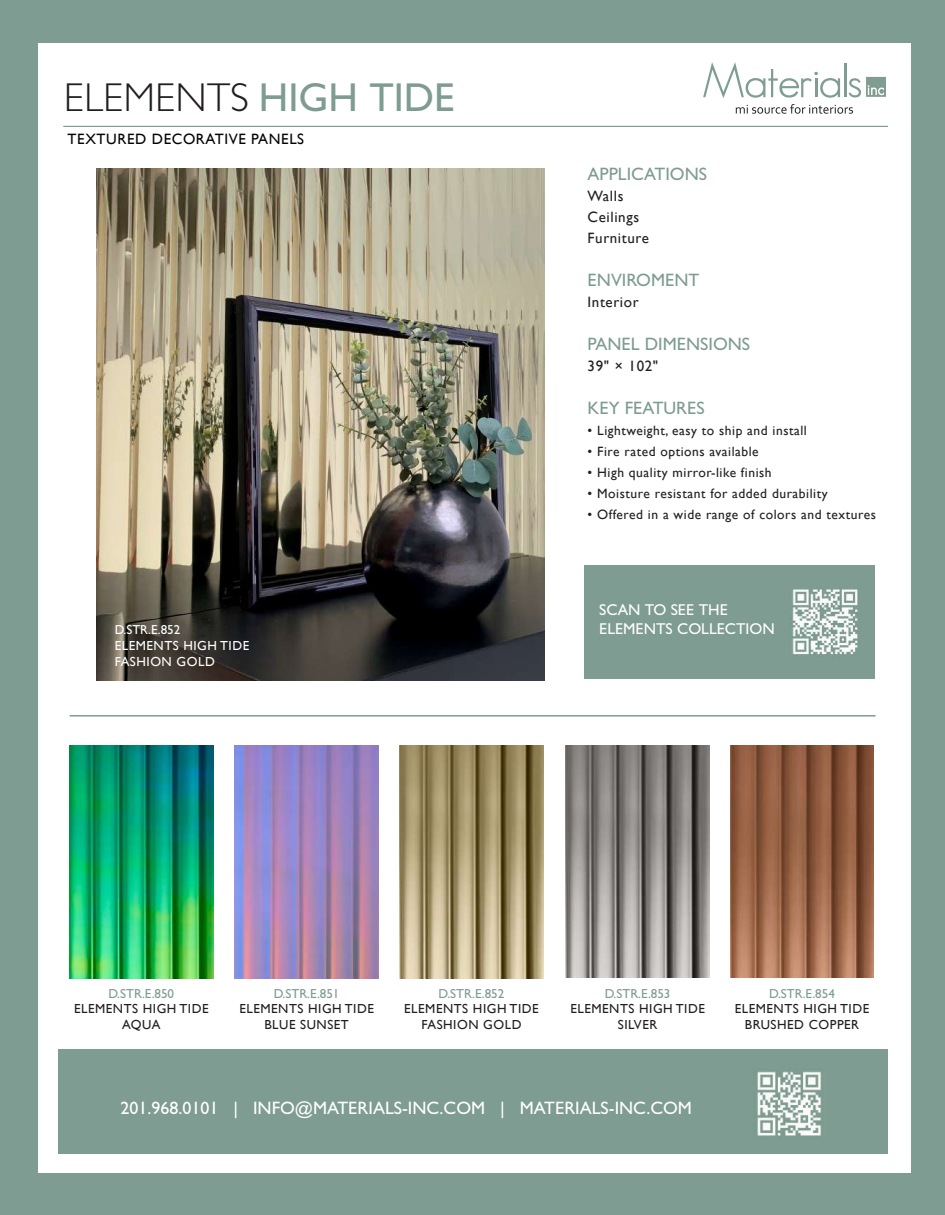
<style>
.page{position:relative;width:945px;height:1215px;background:#7e9c91}
.page>*{position:absolute;margin:0;border:0;box-sizing:border-box;transform-origin:0 0}
.t1{font:300 40.5px "Gill Sans";color:#231f20}
.t2{font:500 18px "Gill Sans";color:#fff}
.t3{font:500 18px "Gill Sans";color:#7e9c91}
.t4{font:500 15.75px/18.9px "Gill Sans";color:#fff}
.t5{font:15px/21px "Gill Sans";letter-spacing:.04em;color:#231f20}
.t6{font:15px "Gill Sans";letter-spacing:.04em;color:#040503}
.t7{font:13.5px "Gill Sans";letter-spacing:.04em;color:#231f20}
.t8{font:13.05px/15.8px "Gill Sans";letter-spacing:.04em;color:#231f20;text-align:center}
.t9{font:500 13.05px "Gill Sans";color:#7e9c91}
.t10{font:13.05px/15.8px "Gill Sans";letter-spacing:.04em;color:#fff}
.t11{font:500 13.05px "Gill Sans";color:#fff}
.s1{font-weight:500;color:#7e9c91}
</style>
<div class="page">
<div style="left:38px;top:43px;width:873px;height:1130px;background:#fff"></div>
<img style="left:70px;top:746px;width:143px;height:233px">
<img style="left:235px;top:746px;width:143px;height:233px">
<img style="left:730px;top:746px;width:144px;height:232px">
<img style="left:566px;top:746px;width:143px;height:232px">
<img style="left:400px;top:746px;width:143px;height:232px">
<div style="left:58px;top:1050px;width:829px;height:104px;background:#7e9c91"></div>
<hr style="left:70px;top:715px;width:806px;height:2px;background:#7e9c91">
<img style="left:96px;top:168px;width:449px;height:512px">
<div style="left:63px;top:126px;width:825px;height:1px;border:1px solid #7e9c90"></div>
<svg style="left:703px;top:62px;width:137px;height:36px"></svg>
<hr style="left:844px;top:63px;width:2px;height:34px;background:#7f9d91">
<svg style="left:736px;top:104px;width:117px;height:10px"></svg>
<svg style="left:849px;top:77px;width:37px;height:20px"></svg>
<div style="left:585px;top:565px;width:290px;height:113px;background:#7e9c91"></div>
<img style="left:757px;top:1071px;width:65px;height:65px">
<img style="left:791px;top:588px;width:68px;height:68px">
<h1 class="t1" style="left:64px;top:74px;width:393px">ELEMENTS <span class="s1">HIGH TIDE</span></h1>
<p class="t6" style="left:68px;top:130px;width:238px">TEXTURED DECORATIVE PANELS</p>
<p class="t11" style="left:115px;top:622px;width:67px">D.STR.E.852</p>
<p class="t10" style="left:115px;top:638px;width:136px">ELEMENTS HIGH TIDE<br>FASHION GOLD</p>
<h2 class="t3" style="left:588px;top:164px;width:121px">APPLICATIONS</h2>
<p class="t5" style="left:588px;top:186px;width:63px">Walls<br>Ceilings<br>Furniture</p>
<h2 class="t3" style="left:588px;top:269px;width:113px">ENVIROMENT</h2>
<p class="t5" style="left:588px;top:291px;width:53px">Interior</p>
<h2 class="t3" style="left:588px;top:333px;width:164px">PANEL DIMENSIONS</h2>
<p class="t5" style="left:588px;top:356px;width:72px">39" × 102"</p>
<h2 class="t3" style="left:588px;top:398px;width:119px">KEY FEATURES</h2>
<p class="t7" style="left:588px;top:423px;width:221px">• Lightweight, easy to ship and install</p>
<p class="t7" style="left:588px;top:444px;width:173px">• Fire rated options available</p>
<p class="t7" style="left:588px;top:465px;width:186px">• High quality mirror-like finish</p>
<p class="t7" style="left:588px;top:486px;width:242px">• Moisture resistant for added durability</p>
<p class="t7" style="left:588px;top:507px;width:290px">• Offered in a wide range of colors and textures</p>
<p class="t4" style="left:599px;top:600px;width:177px">SCAN TO SEE THE<br>ELEMENTS COLLECTION</p>
<p class="t9" style="left:108px;top:986px;width:67px">D.STR.E.850</p>
<p class="t8" style="left:74px;top:1001px;width:136px">ELEMENTS HIGH TIDE<br>AQUA</p>
<p class="t9" style="left:274px;top:986px;width:67px">D.STR.E.851</p>
<p class="t8" style="left:239px;top:1001px;width:136px">ELEMENTS HIGH TIDE<br>BLUE SUNSET</p>
<p class="t9" style="left:439px;top:986px;width:67px">D.STR.E.852</p>
<p class="t8" style="left:404px;top:1001px;width:136px">ELEMENTS HIGH TIDE<br>FASHION GOLD</p>
<p class="t9" style="left:605px;top:986px;width:67px">D.STR.E.853</p>
<p class="t8" style="left:570px;top:1001px;width:136px">ELEMENTS HIGH TIDE<br>SILVER</p>
<p class="t9" style="left:769px;top:986px;width:67px">D.STR.E.854</p>
<p class="t8" style="left:735px;top:1001px;width:136px">ELEMENTS HIGH TIDE<br>BRUSHED COPPER</p>
<h2 class="t2" style="left:121px;top:1097px;width:573px">201.968.0101 | INFO@MATERIALS-INC.COM | MATERIALS-INC.COM</h2>
</div>
